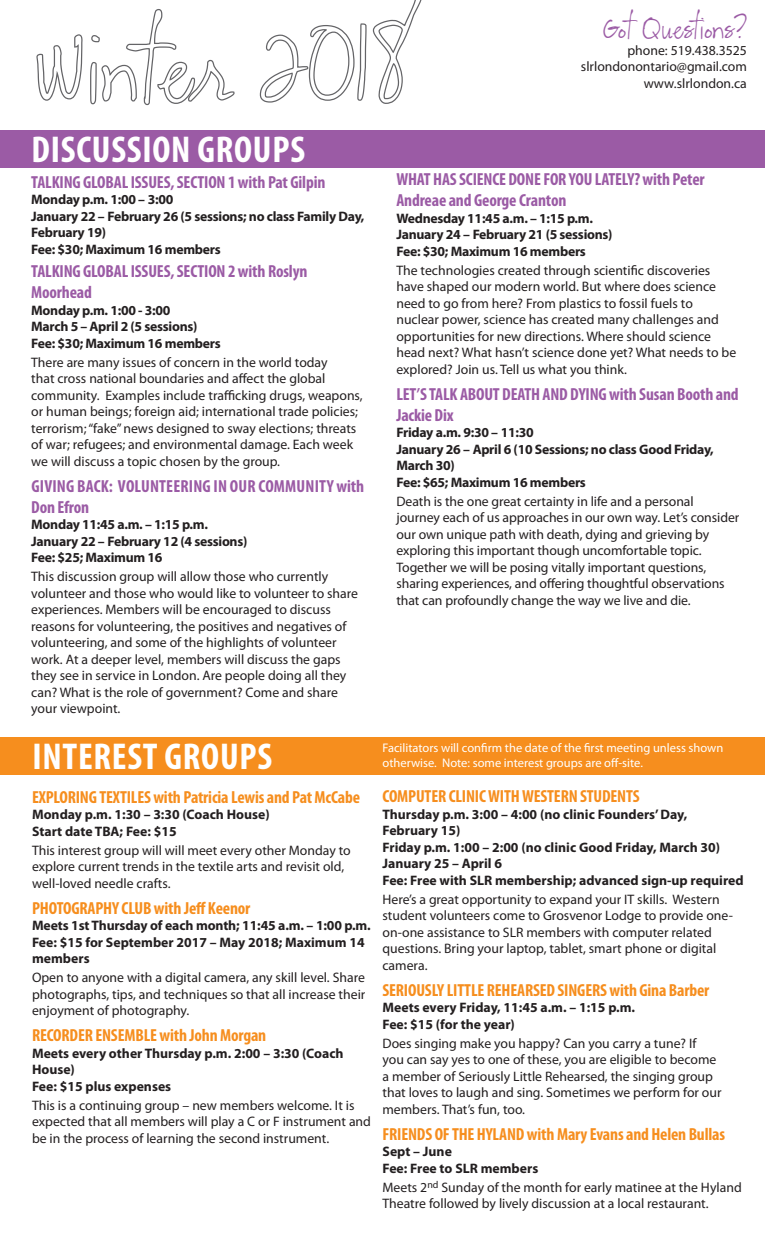
<style>
.page{position:relative;width:765px;height:1260px;background:#fff}
.page>*{position:absolute;margin:0;border:0;box-sizing:border-box;transform-origin:0 0}
.t1{font:90px "CK Alis Hand";color:#fff}
.t2{font:700 condensed 37.5px "Myriad Pro";letter-spacing:.02em;color:#fff}
.t3{font:28.75px "CK Alis Hand";color:#9b5ba5}
.t4{font:700 condensed 17.5px "Myriad Pro";letter-spacing:-.01em;color:#f68e1e}
.t5{font:700 condensed 17.5px/21px "Myriad Pro";letter-spacing:-.01em;color:#9b5ba5}
.t6{font:700 condensed 17.5px/21px "Myriad Pro";letter-spacing:.01em;color:#9b5ba5}
.t7{font:13.75px/16.5px "Myriad Pro";color:#231f20}
.t8{font:700 13.75px/16.5px "Myriad Pro";letter-spacing:-.015em;color:#231f20}
.t9{font:12.5px/15px "Myriad Pro";color:#fff}
</style>
<div class="page">
<div style="left:0;top:130px;width:765px;height:37px;background:#9b5ba5"></div>
<svg style="left:36px;top:9px;width:199px;height:97px"></svg>
<svg style="left:259px;top:0;width:163px;height:104px"></svg>
<div style="left:0;top:737px;width:765px;height:37px;background:#f68e1e"></div>
<p class="t1" style="left:36px;top:16px;width:373px">Winter 2018</p>
<p class="t3" style="left:603px;top:12px;width:145px">Got Questions?</p>
<p class="t7" style="left:627px;top:42px;width:121px">phone: 519.438.3525</p>
<p class="t7" style="left:581px;top:58px;width:167px;text-align:right">slrlondonontario@gmail.com www.slrlondon.ca</p>
<p class="t2" style="left:32px;top:126px;width:275px">DISCUSSION GROUPS</p>
<p class="t5" style="left:31px;top:171px;width:296px">TALKING GLOBAL ISSUES, SECTION 1 with Pat Gilpin</p>
<p class="t8" style="left:31px;top:191px;width:335px">Monday p.m. 1:00 – 3:00<br>January 22 – February 26 (5 sessions; no class Family Day,<br>February 19)<br>Fee: $30; Maximum 16 members</p>
<p class="t5" style="left:31px;top:261px;width:278px">TALKING GLOBAL ISSUES, SECTION 2 with Roslyn<br>Moorhead</p>
<p class="t8" style="left:31px;top:301px;width:191px">Monday p.m. 1:00 - 3:00<br>March 5 – April 2 (5 sessions)<br>Fee: $30; Maximum 16 members</p>
<p class="t7" style="left:31px;top:354px;width:333px">There are many issues of concern in the world today<br>that cross national boundaries and affect the global community. Examples include trafficking drugs, weapons, or human beings; foreign aid; international trade policies; terrorism; “fake” news designed to sway elections; threats of war; refugees; and environmental damage. Each week we will discuss a topic chosen by the group.</p>
<p class="t6" style="left:31px;top:475px;width:334px">GIVING BACK: VOLUNTEERING IN OUR COMMUNITY with<br>Don Efron</p>
<p class="t8" style="left:31px;top:516px;width:218px">Monday 11:45 a.m. – 1:15 p.m.<br>January 22 – February 12 (4 sessions)<br>Fee: $25; Maximum 16</p>
<p class="t7" style="left:31px;top:568px;width:328px">This discussion group will allow those who currently volunteer and those who would like to volunteer to share experiences. Members will be encouraged to discuss reasons for volunteering, the positives and negatives of volunteering, and some of the highlights of volunteer work. At a deeper level, members will discuss the gaps they see in service in London. Are people doing all they can? What is the role of government? Come and share your viewpoint.</p>
<p class="t2" style="left:32px;top:733px;width:241px">INTEREST GROUPS</p>
<p class="t4" style="left:32px;top:786px;width:330px">EXPLORING TEXTILES with Patricia Lewis and Pat McCabe</p>
<p class="t8" style="left:32px;top:806px;width:239px">Monday p.m. 1:30 – 3:30 (Coach House)<br>Start date TBA; Fee: $15</p>
<p class="t7" style="left:32px;top:841px;width:320px">This interest group will will meet every other Monday to explore current trends in the textile arts and revisit old, well-loved needle crafts.</p>
<p class="t4" style="left:32px;top:897px;width:220px">PHOTOGRAPHY CLUB with Jeff Keenor</p>
<p class="t8" style="left:32px;top:917px;width:340px">Meets 1st Thursday of each month; 11:45 a.m. – 1:00 p.m.<br>Fee: $15 for September 2017 – May 2018; Maximum 14 members</p>
<p class="t7" style="left:32px;top:969px;width:335px;text-align:justify">Open to anyone with a digital camera, any skill level. Share photographs, tips, and techniques so that all increase their enjoyment of photography.</p>
<p class="t4" style="left:32px;top:1024px;width:236px">RECORDER ENSEMBLE with John Morgan</p>
<p class="t8" style="left:32px;top:1044px;width:313px">Meets every other Thursday p.m. 2:00 – 3:30 (Coach<br>House)<br>Fee: $15 plus expenses</p>
<p class="t7" style="left:32px;top:1096px;width:340px">This is a continuing group – new members welcome. It is expected that all members will play a C or F instrument and be in the process of learning the second instrument.</p>
<p class="t5" style="left:396px;top:168px;width:310px">WHAT HAS SCIENCE DONE FOR YOU LATELY? with Peter<br>Andreae and George Cranton</p>
<p class="t8" style="left:396px;top:209px;width:218px">Wednesday 11:45 a.m. – 1:15 p.m.<br>January 24 – February 21 (5 sessions)<br>Fee: $30; Maximum 16 members</p>
<p class="t7" style="left:396px;top:262px;width:341px">The technologies created through scientific discoveries have shaped our modern world. But where does science need to go from here? From plastics to fossil fuels to nuclear power, science has created many challenges and opportunities for new directions. Where should science head next? What hasn’t science done yet? What needs to be explored? Join us. Tell us what you think.</p>
<p class="t5" style="left:396px;top:383px;width:344px">LET’S TALK ABOUT DEATH AND DYING with Susan Booth and<br>Jackie Dix</p>
<p class="t8" style="left:396px;top:424px;width:319px">Friday a.m. 9:30 – 11:30<br>January 26 – April 6 (10 Sessions; no class Good Friday,<br>March 30)<br>Fee: $65; Maximum 16 members</p>
<p class="t7" style="left:396px;top:493px;width:344px">Death is the one great certainty in life and a personal journey each of us approaches in our own way. Let’s consider our own unique path with death, dying and grieving by exploring this important though uncomfortable topic.<br>Together we will be posing vitally important questions, sharing experiences, and offering thoughtful observations that can profoundly change the way we live and die.</p>
<p class="t9" style="left:382px;top:740px;width:342px">Facilitators will confirm the date of the first meeting unless shown otherwise. Note: some interest groups are off-site.</p>
<p class="t4" style="left:382px;top:785px;width:259px">COMPUTER CLINIC WITH WESTERN STUDENTS</p>
<p class="t8" style="left:382px;top:805px;width:363px">Thursday p.m. 3:00 – 4:00 (no clinic Founders’ Day, February 15)<br>Friday p.m. 1:00 – 2:00 (no clinic Good Friday, March 30)<br>January 25 – April 6<br>Fee: Free with SLR membership; advanced sign-up required</p>
<p class="t7" style="left:382px;top:891px;width:352px">Here’s a great opportunity to expand your IT skills. Western student volunteers come to Grosvenor Lodge to provide one&shy;on-one assistance to SLR members with computer related questions. Bring your laptop, tablet, smart phone or digital camera.</p>
<p class="t4" style="left:382px;top:979px;width:328px">SERIOUSLY LITTLE REHEARSED SINGERS with Gina Barber</p>
<p class="t8" style="left:382px;top:999px;width:254px">Meets every Friday, 11:45 a.m. – 1:15 p.m.<br>Fee: $15 (for the year)</p>
<p class="t7" style="left:383px;top:1035px;width:341px">Does singing make you happy? Can you carry a tune? If<br>you can say yes to one of these, you are eligible to become a member of Seriously Little Rehearsed, the singing group that loves to laugh and sing. Sometimes we perform for our members. That’s fun, too.</p>
<p class="t4" style="left:383px;top:1123px;width:344px">FRIENDS OF THE HYLAND with Mary Evans and Helen Bullas</p>
<p class="t8" style="left:383px;top:1143px;width:157px">Sept – June<br>Fee: Free to SLR members</p>
<p class="t7" style="left:383px;top:1179px;width:361px">Meets 2<sup>nd</sup> Sunday of the month for early matinee at the Hyland<br>Theatre followed by lively discussion at a local restaurant.</p>
</div>
